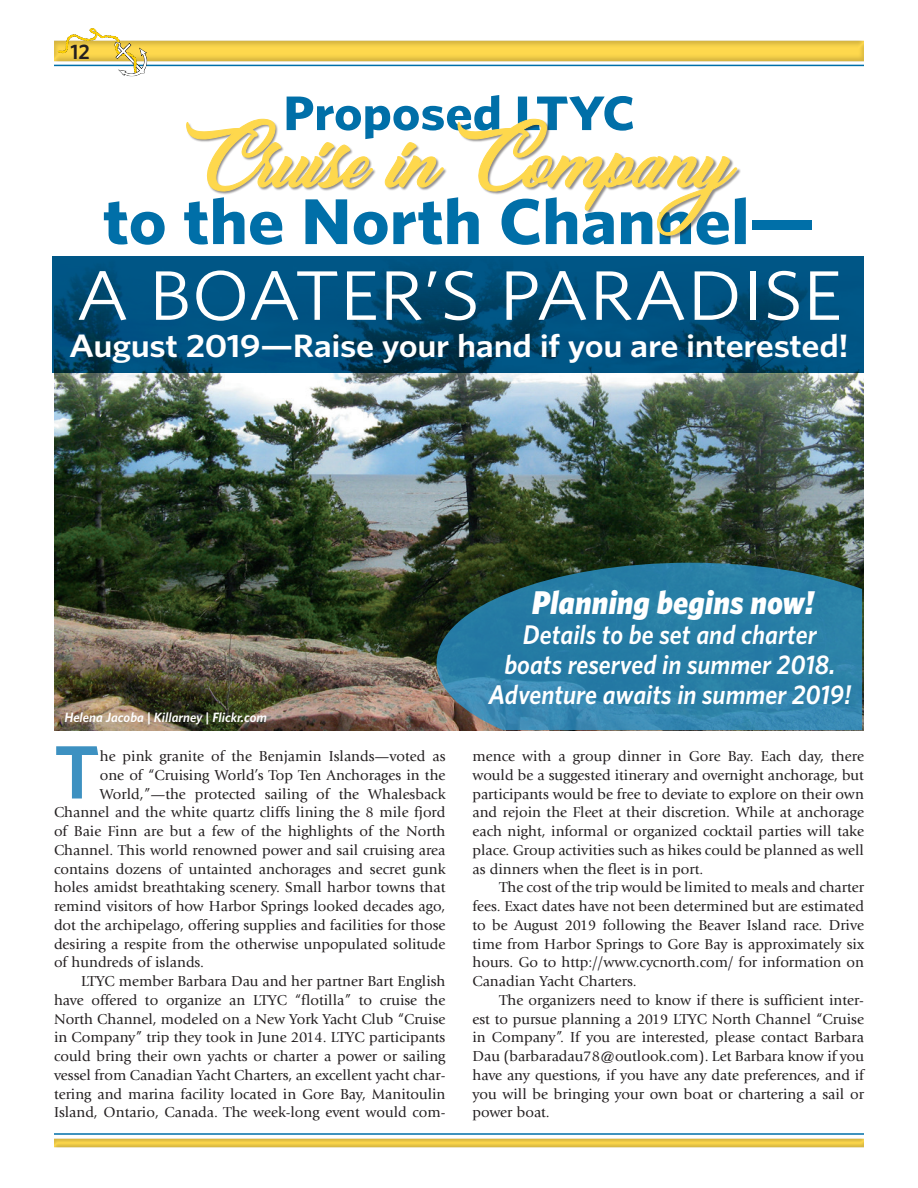
<style>
.page{position:relative;width:918px;height:1188px;background:#fff}
.page>*{position:absolute;margin:0;border:0;box-sizing:border-box;transform-origin:0 0}
.t1{font:600 75.75px "Whitney";color:#3d91c1}
.t2{font:70.2px "Whitney";color:#fff;scale:1.11 1}
.t3{font:700 64.8px "Whitney";color:#006fa8;scale:1.11 1}
.t4{font:700 48.6px "Whitney";color:#006fa8;scale:1.11 1}
.t5{font:italic 900 33px "Whitney";color:#fff;scale:.95 1}
.t6{font:600 32.4px "Whitney";letter-spacing:-.01em;color:#fff;scale:1.11 1}
.t7{font:italic 600 27px/30px "Whitney";color:#fff;text-align:center;scale:.95 1}
.t8{font:600 21px "Whitney";color:#231f20}
.t9{font:15px/18.8px "Giovanni";color:#231f20;text-align:justify}
.t10{font:italic 600 13.5px "Whitney";color:#fff}
</style>
<div class="page">
<hr style="left:54px;top:65px;width:810px;height:1px;background:#006fa8">
<div style="left:52px;top:39px;width:815px;height:24px;background:#231f20;opacity:.2"></div>
<div style="left:52px;top:1136px;width:814px;height:12px;background:#231f20;opacity:.2"></div>
<svg style="left:58px;top:28px;width:63px;height:31px"></svg>
<hr style="left:54px;top:1133px;width:810px;height:2px;background:#006fa8">
<img style="left:54px;top:372px;width:810px;height:358px">
<svg style="left:52px;top:256px;width:812px;height:116px;background:#004d79"></svg>
<svg style="left:186px;top:118px;width:551px;height:121px"></svg>
<svg style="left:437px;top:563px;width:425px;height:167px;background:#2c7697"></svg>
<h3 class="t8" style="left:70px;top:38px;width:21px">12</h3>
<h3 class="t4" style="left:283px;top:81px;width:318px">Proposed LTYC</h3>
<h3 class="t3" style="left:103px;top:178px;width:643px">to the North Channel—</h3>
<h2 class="t2" style="left:76px;top:249px;width:692px">A BOATER’S PARADISE</h2>
<h3 class="t6" style="left:69px;top:325px;width:704px">August 2019—Raise your hand if you are interested!</h3>
<p class="t10" style="left:64px;top:708px;width:204px">Helena Jacoba | Killarney | Flickr.com</p>
<h1 class="t1" style="left:54px;top:722px;width:47px">T</h1>
<p class="t9" style="left:100px;top:747px;width:347px">he pink granite of the Benjamin Islands—voted as</p>
<p class="t9" style="left:100px;top:766px;width:347px">one of “Cruising World’s Top Ten Anchorages in the</p>
<p class="t9" style="left:100px;top:784px;width:347px">World,”—the protected sailing of the Whalesback</p>
<p class="t9" style="left:54px;top:803px;width:393px">Channel and the white quartz cliffs lining the 8 mile fjord</p>
<p class="t9" style="left:54px;top:822px;width:393px">of Baie Finn are but a few of the highlights of the North</p>
<p class="t9" style="left:54px;top:841px;width:393px">Channel. This world renowned power and sail cruising area</p>
<p class="t9" style="left:54px;top:859px;width:393px">contains dozens of untainted anchorages and secret gunk</p>
<p class="t9" style="left:54px;top:878px;width:393px">holes amidst breathtaking scenery. Small harbor towns that</p>
<p class="t9" style="left:54px;top:897px;width:393px">remind visitors of how Harbor Springs looked decades ago,</p>
<p class="t9" style="left:54px;top:916px;width:393px">dot the archipelago, offering supplies and facilities for those</p>
<p class="t9" style="left:54px;top:934px;width:393px">desiring a respite from the otherwise unpopulated solitude</p>
<p class="t9" style="left:54px;top:953px;width:152px">of hundreds of islands.</p>
<p class="t9" style="left:81px;top:972px;width:366px">LTYC member Barbara Dau and her partner Bart English</p>
<p class="t9" style="left:54px;top:991px;width:393px">have offered to organize an LTYC “flotilla” to cruise the</p>
<p class="t9" style="left:54px;top:1009px;width:393px">North Channel, modeled on a New York Yacht Club “Cruise</p>
<p class="t9" style="left:54px;top:1028px;width:393px">in Company” trip they took in June 2014. LTYC participants</p>
<p class="t9" style="left:54px;top:1047px;width:393px">could bring their own yachts or charter a power or sailing</p>
<p class="t9" style="left:54px;top:1066px;width:393px">vessel from Canadian Yacht Charters, an excellent yacht char-</p>
<p class="t9" style="left:54px;top:1084px;width:393px">tering and marina facility located in Gore Bay, Manitoulin</p>
<p class="t9" style="left:54px;top:1103px;width:393px">Island, Ontario, Canada. The week-long event would com-</p>
<h3 class="t5" style="left:532px;top:580px;width:299px">Planning begins now!</h3>
<h3 class="t7" style="left:488px;top:619px;width:383px">Details to be set and charter<br>boats reserved in summer 2018.<br>Adventure awaits in summer 2019!</h3>
<p class="t9" style="left:473px;top:747px;width:393px">mence with a group dinner in Gore Bay. Each day, there would be a suggested itinerary and overnight anchorage, but participants would be free to deviate to explore on their own and rejoin the Fleet at their discretion. While at anchorage each night, informal or organized cocktail parties will take place. Group activities such as hikes could be planned as well as dinners when the fleet is in port.</p>
<p class="t9" style="left:473px;top:878px;width:393px;text-indent:27px">The cost of the trip would be limited to meals and charter fees. Exact dates have not been determined but are estimated to be August 2019 following the Beaver Island race. Drive time from Harbor Springs to Gore Bay is approximately six hours. Go to http://www.cycnorth.com/ for information on Canadian Yacht Charters.</p>
<p class="t9" style="left:473px;top:991px;width:393px;text-indent:27px">The organizers need to know if there is sufficient inter&shy;est to pursue planning a 2019 LTYC North Channel “Cruise in Company”. If you are interested, please contact Barbara Dau (barbaradau78@outlook.com). Let Barbara know if you have any questions, if you have any date preferences, and if you will be bringing your own boat or chartering a sail or power boat.</p>
</div>
